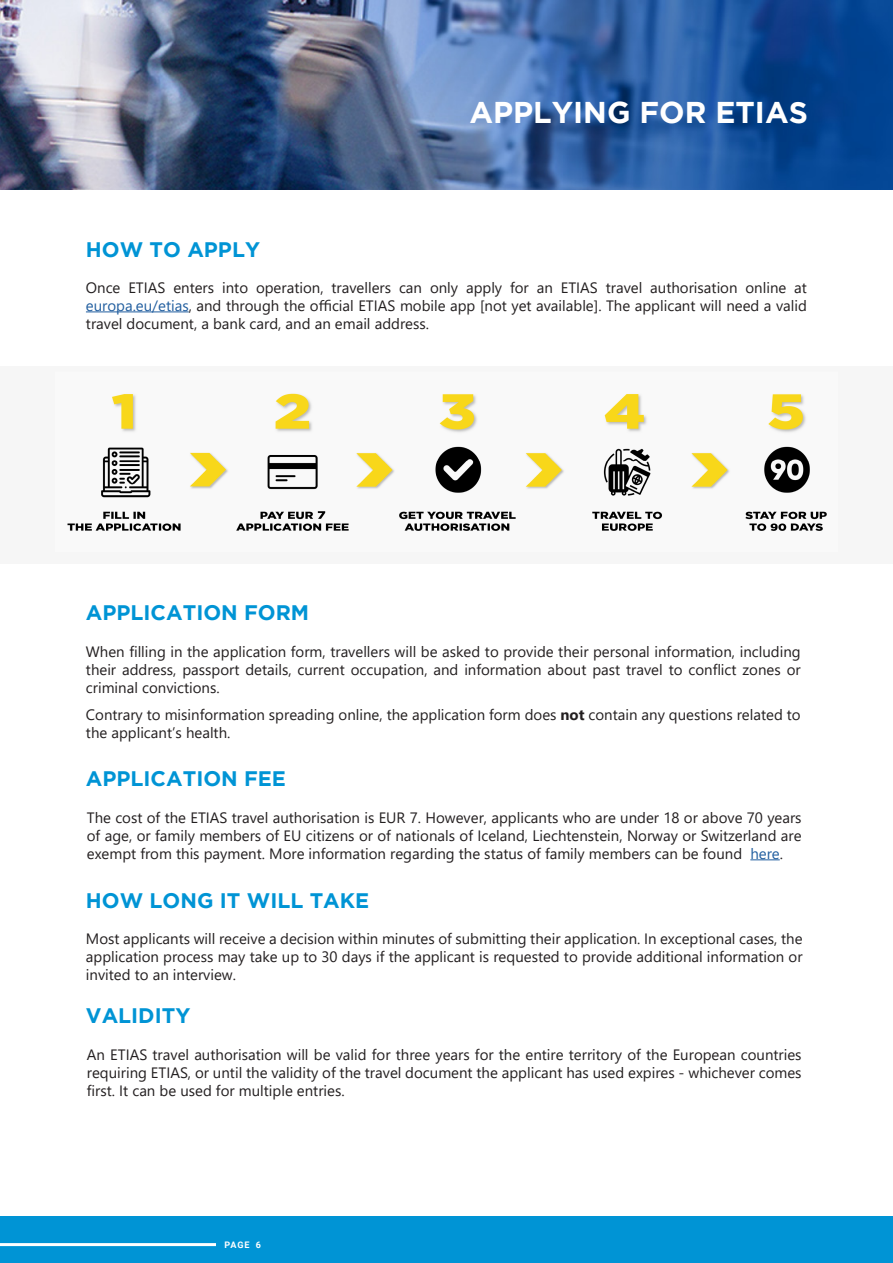
<style>
.page{position:relative;width:893px;height:1263px;background:#fff}
.page>*{position:absolute;margin:0;border:0;box-sizing:border-box;transform-origin:0 0}
.t1{font:700 30px "Gotham";color:#fff}
.t2{font:700 21px "Gotham";color:#0094d5}
.t3{font:15px/18px "Segoe UI";color:#231f20;text-align:justify}
.t4{font:700 9px "Roboto";color:#fff}
.s1{color:#215e9f}
.s2{font-weight:700}
</style>
<div class="page">
<div style="left:0;top:1217px;width:893px;height:46px;background:#0094d5"></div>
<hr style="left:0;top:1243px;width:216px;height:3px;background:#fff">
<img style="left:0;top:0;width:893px;height:189px">
<hr style="left:86px;top:311px;width:103px;height:1px;background:#215e9f">
<div style="left:0;top:366px;width:893px;height:198px;background:#f6f6f6"></div>
<img style="left:67px;top:393px;width:760px;height:138px">
<hr style="left:750px;top:859px;width:30px;height:1px;background:#215e9f">
<h2 class="t2" style="left:86px;top:237px;width:176px">HOW TO APPLY</h2>
<h1 class="t1" style="left:469px;top:95px;width:340px">APPLYING FOR ETIAS</h1>
<p class="t3" style="left:86px;top:277px;width:723px">Once ETIAS enters into operation, travellers can only apply for an ETIAS travel authorisation online at <span class="s1">europa.eu/etias</span>, and through the official ETIAS mobile app [not yet available]. The applicant will need a valid travel document, a bank card, and an email address.</p>
<h2 class="t2" style="left:86px;top:600px;width:225px">APPLICATION FORM</h2>
<p class="t3" style="left:86px;top:641px;width:716px">When filling in the application form, travellers will be asked to provide their personal information, including their address, passport details, current occupation, and information about past travel to conflict zones or criminal convictions.</p>
<p class="t3" style="left:86px;top:704px;width:716px">Contrary to misinformation spreading online, the application form does <span class="s2">not</span> contain any questions related to the applicant’s health.</p>
<h2 class="t2" style="left:86px;top:767px;width:202px">APPLICATION FEE</h2>
<p class="t3" style="left:87px;top:807px;width:716px">The cost of the ETIAS travel authorisation is EUR 7. However, applicants who are under 18 or above 70 years of age, or family members of EU citizens or of nationals of Iceland, Liechtenstein, Norway or Switzerland are exempt from this payment. More information regarding the status of family members can be found <span class="s1">here</span>.</p>
<h2 class="t2" style="left:86px;top:888px;width:285px">HOW LONG IT WILL TAKE</h2>
<p class="t3" style="left:86px;top:928px;width:718px">Most applicants will receive a decision within minutes of submitting their application. In exceptional cases, the application process may take up to 30 days if the applicant is requested to provide additional information or invited to an interview.</p>
<h2 class="t2" style="left:86px;top:1004px;width:106px">VALIDITY</h2>
<p class="t3" style="left:87px;top:1044px;width:716px">An ETIAS travel authorisation will be valid for three years for the entire territory of the European countries requiring ETIAS, or until the validity of the travel document the applicant has used expires - whichever comes first. It can be used for multiple entries.</p>
<p class="t4" style="left:225px;top:1238px;width:38px">PAGE 6</p>
</div>
